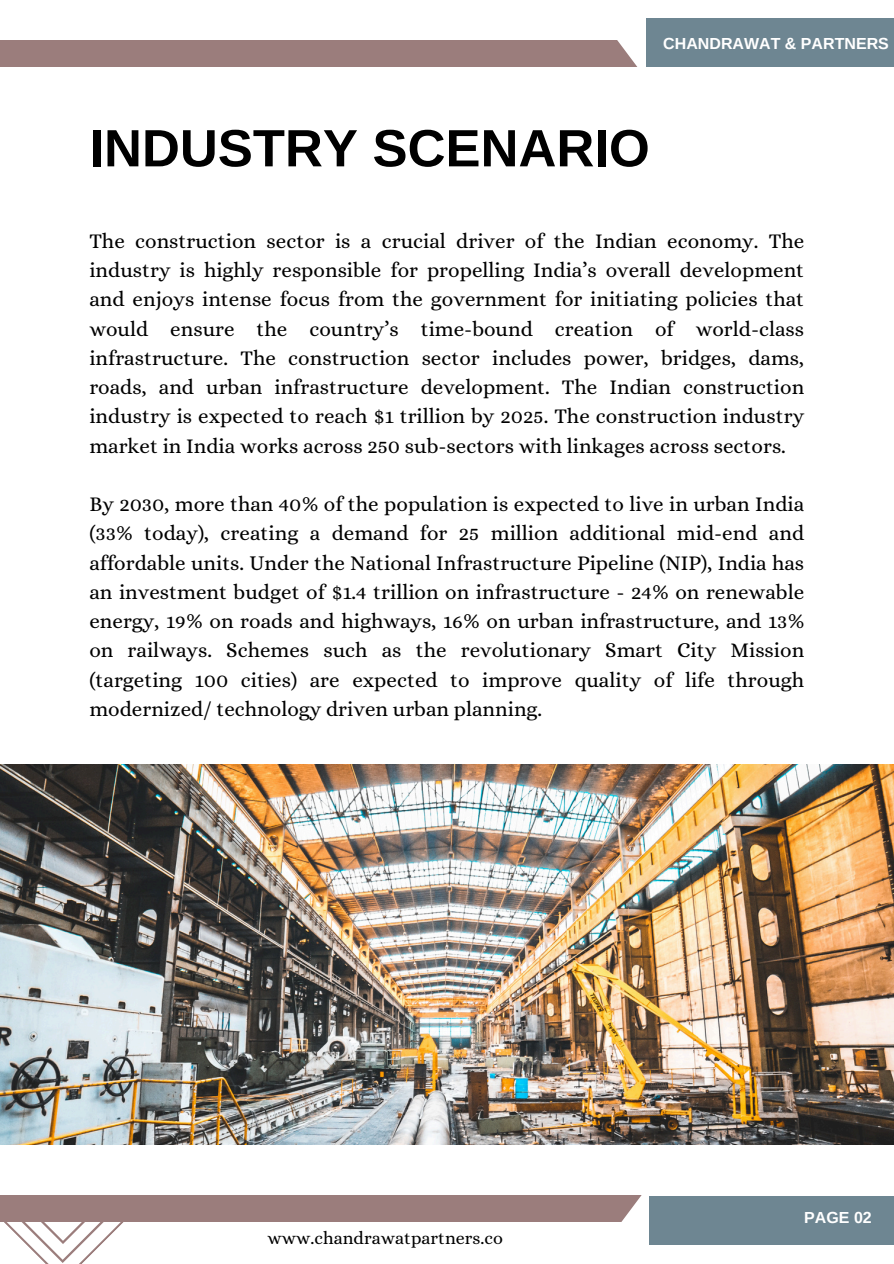
<style>
.page{position:relative;width:894px;height:1264px;background:#fff}
.page>*{position:absolute;margin:0;border:0;box-sizing:border-box;transform-origin:0 0}
.t1{font:700 52.5px "Arimo";color:#000}
.t2{font:21px/29.2px "Alice";color:#000;text-align:justify}
.t3{font:18px "Alice";color:#000}
.t4{font:700 16.05px "Arimo";color:#fff}
</style>
<div class="page">
<div style="left:0;top:41px;width:638px;height:26px;background:#9b7d7c"></div>
<div style="left:646px;top:19px;width:247px;height:48px;background:#6e8692"></div>
<img style="left:0;top:764px;width:893px;height:380px">
<div style="left:649px;top:1195px;width:244px;height:49px;background:#6e8692"></div>
<svg style="left:0;top:1195px;width:642px;height:68px"></svg>
<p class="t4" style="left:663px;top:35px;width:227px">CHANDRAWAT &amp; PARTNERS</p>
<h2 class="t1" style="left:89px;top:119px;width:561px">INDUSTRY SCENARIO</h2>
<p class="t2" style="left:89px;top:226px;width:716px">The construction sector is a crucial driver of the Indian economy. The industry is highly responsible for propelling India’s overall development and enjoys intense focus from the government for initiating policies that would ensure the country’s time-bound creation of world-class infrastructure. The construction sector includes power, bridges, dams, roads, and urban infrastructure development. The Indian construction industry is expected to reach $1 trillion by 2025. The construction industry market in India works across 250 sub-sectors with linkages across sectors.</p>
<h1 class="t2" style="left:89px;top:489px;width:716px">By 2030, more than 40% of the population is expected to live in urban India (33% today), creating a demand for 25 million additional mid-end and affordable units. Under the National Infrastructure Pipeline (NIP), India has an investment budget of $1.4 trillion on infrastructure - 24% on renewable energy, 19% on roads and highways, 16% on urban infrastructure, and 13% on railways. Schemes such as the revolutionary Smart City Mission (targeting 100 cities) are expected to improve quality of life through modernized/ technology driven urban planning.</h1>
<p class="t3" style="left:267px;top:1227px;width:237px">www.chandrawatpartners.co</p>
<h2 class="t4" style="left:804px;top:1208px;width:69px">PAGE 02</h2>
</div>
